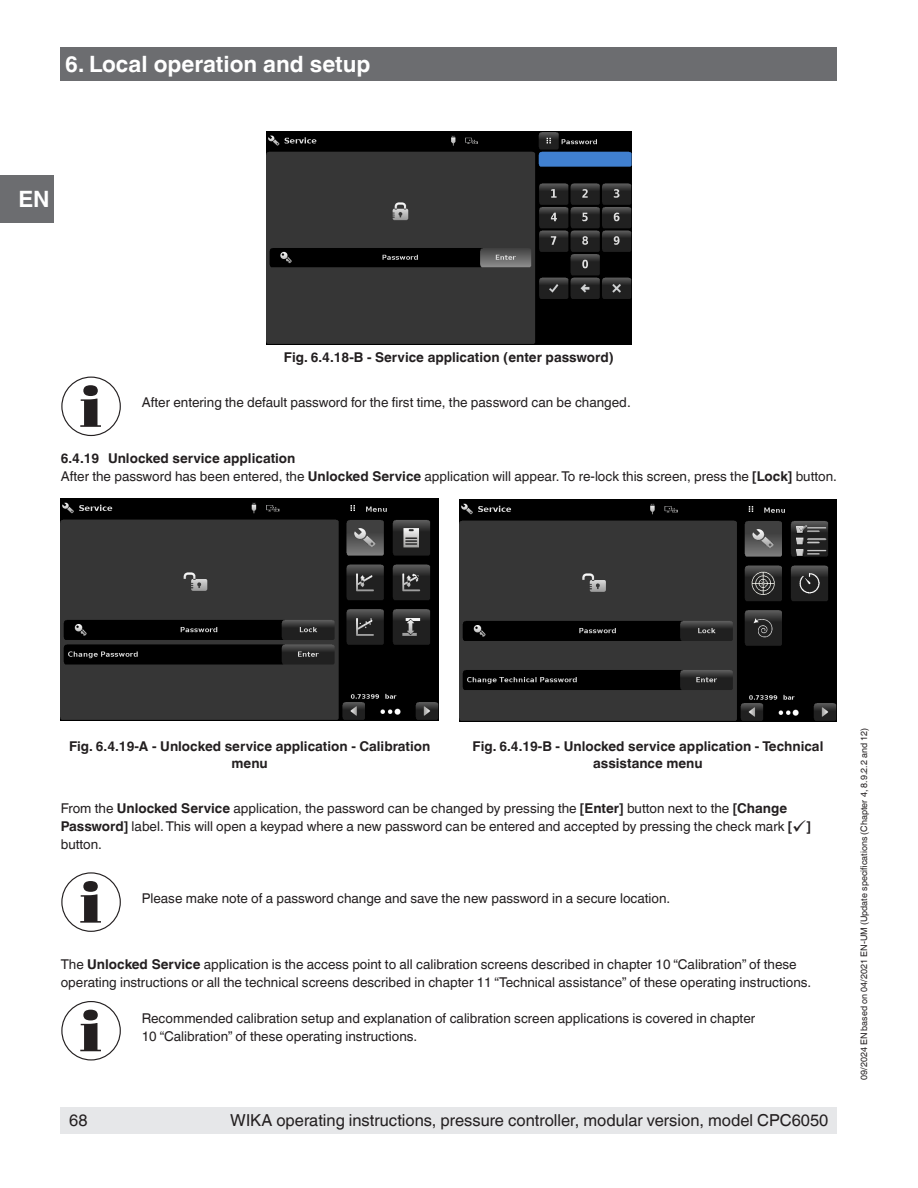
<style>
.page{position:relative;width:918px;height:1188px;background:#fff}
.page>*{position:absolute;margin:0;border:0;box-sizing:border-box;transform-origin:0 0}
.t1{font:700 22.5px "Helvetica World";color:#fff}
.t2{font:16.5px "Helvetica World";color:#231f20}
.t3{font:13.5px/18px "Helvetica World";color:#231f20}
.t4{font:700 13.5px/16.5px "Helvetica World";color:#231f20;text-align:center}
.t5{font:9px "Helvetica World";color:#231f20}
.s1{font-weight:700}
</style>
<div class="page">
<div style="left:61px;top:47px;width:776px;height:34px;background:#6c6d70"></div>
<div style="left:0;top:176px;width:54px;height:47px;background:#6c6d70"></div>
<div style="left:61px;top:1107px;width:776px;height:27px;background:#e6e7e9"></div>
<img style="left:267px;top:131px;width:364px;height:214px">
<svg style="left:80px;top:385px;width:21px;height:42px"></svg>
<div style="left:61px;top:377px;width:60px;height:59px;border:1px solid #231f20;border-radius:50%"></div>
<img style="left:61px;top:499px;width:378px;height:221px">
<img style="left:459px;top:500px;width:378px;height:221px">
<svg style="left:80px;top:881px;width:21px;height:42px"></svg>
<div style="left:61px;top:872px;width:60px;height:60px;border:1px solid #231f20;border-radius:50%"></div>
<svg style="left:80px;top:1010px;width:21px;height:41px"></svg>
<div style="left:61px;top:1001px;width:60px;height:60px;border:1px solid #231f20;border-radius:50%"></div>
<h1 class="t1" style="left:65px;top:51px;width:307px">6. Local operation and setup</h1>
<h1 class="t1" style="left:18px;top:186px;width:33px">EN</h1>
<p class="t4" style="left:284px;top:349px;width:331px">Fig. 6.4.18-B - Service application (enter password)</p>
<p class="t3" style="left:142px;top:394px;width:491px">After entering the default password for the first time, the password can be changed.</p>
<p class="t3" style="left:61px;top:449px;width:778px"><span class="s1">6.4.19 Unlocked service application<br></span>After the password has been entered, the <span class="s1">Unlocked Service</span> application will appear. To re-lock this screen, press the <span class="s1">[Lock]</span> button.</p>
<p class="t4" style="left:69px;top:739px;width:363px">Fig. 6.4.19-A - Unlocked service application - Calibration menu</p>
<p class="t4" style="left:473px;top:739px;width:352px">Fig. 6.4.19-B - Unlocked service application - Technical assistance menu</p>
<p class="t3" style="left:61px;top:799px;width:752px">From the <span class="s1">Unlocked Service</span> application, the password can be changed by pressing the <span class="s1">[Enter]</span> button next to the <span class="s1">[Change<br>Password]</span> label. This will open a keypad where a new password can be entered and accepted by pressing the check mark <span class="s1">[</span>✓<span class="s1">] </span>button.</p>
<p class="t3" style="left:142px;top:889px;width:530px">Please make note of a password change and save the new password in a secure location.</p>
<p class="t3" style="left:61px;top:955px;width:752px">The <span class="s1">Unlocked Service</span> application is the access point to all calibration screens described in chapter 10 “Calibration” of these operating instructions or all the technical screens described in chapter 11 “Technical assistance” of these operating instructions.</p>
<p class="t3" style="left:142px;top:1009px;width:615px">Recommended calibration setup and explanation of calibration screen applications is covered in chapter<br>10 “Calibration” of these operating instructions.</p>
<p class="t2" style="left:69px;top:1111px;width:20px">68</p>
<p class="t2" style="left:230px;top:1111px;width:600px">WIKA operating instructions, pressure controller, modular version, model CPC6050</p>
<p class="t5" style="left:859px;top:1080px;width:354px;rotate:-90deg">09/2024 EN based on 04/2021 EN-UM (Update specifications (Chapter 4, 8.9.2.2 and 12)</p>
</div>
